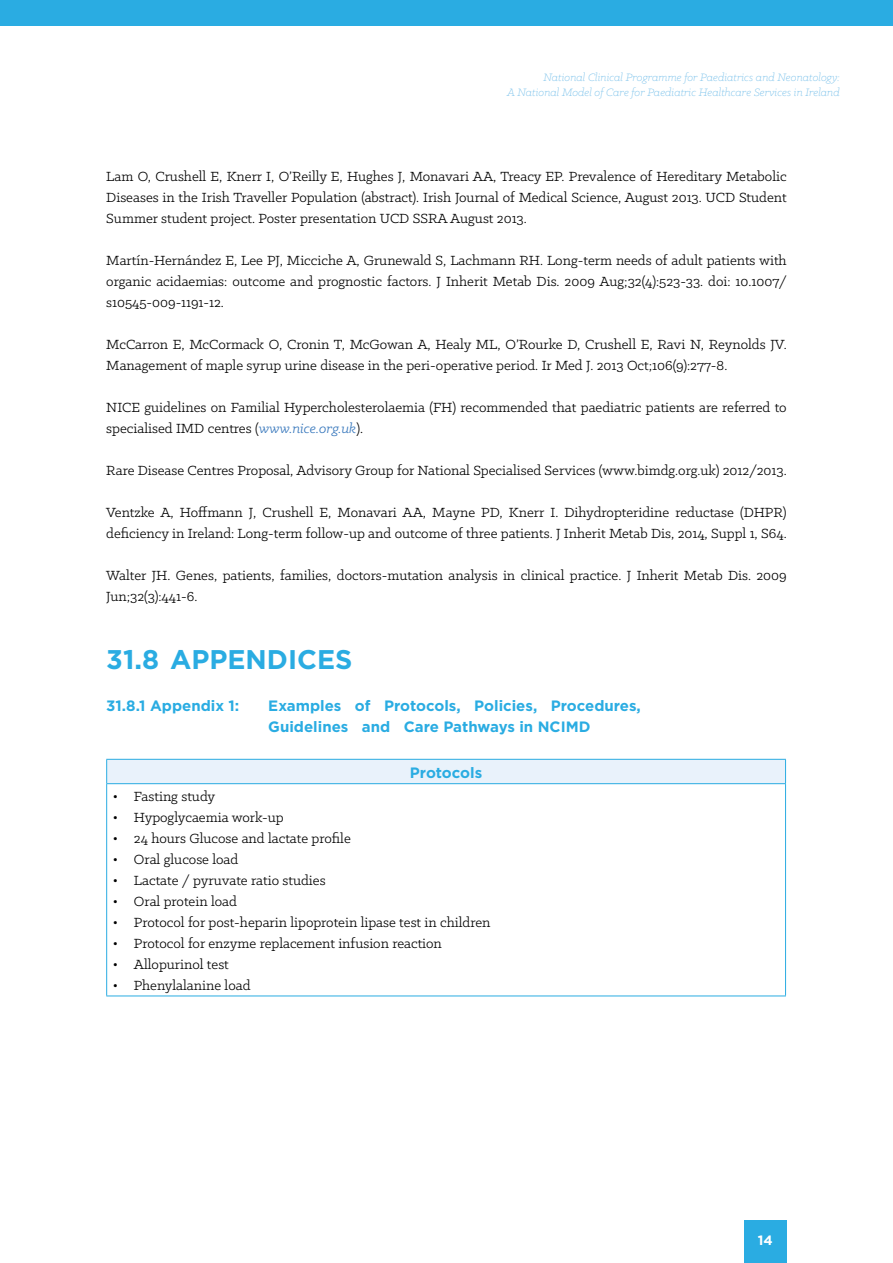
<style>
.page{position:relative;width:893px;height:1263px;background:#fff}
.page>*{position:absolute;margin:0;border:0;box-sizing:border-box;transform-origin:0 0}
.t1{font:700 27px "Gotham HTF";color:#2aace2}
.t2{font:15px/21px "Klinic Slab";color:#000}
.t3{font:700 15px/21px "Gotham HTF";color:#2aace2}
.t4{font:700 13.5px "Gotham HTF";color:#fff}
.t5{font:italic 300 12px/14.4px "Klinic Slab";color:#6fbce9;text-align:right}
.s1{font-style:italic;color:#3777bc}
</style>
<div class="page">
<div style="left:107px;top:759px;width:678px;height:25px;background:#e9f2fb"></div>
<hr style="left:106px;top:759px;width:680px;height:1px;background:#2aace2">
<svg style="left:106px;top:760px;width:1px;height:23px"></svg>
<svg style="left:785px;top:760px;width:1px;height:23px"></svg>
<hr style="left:106px;top:783px;width:680px;height:1px;background:#2aace2">
<hr style="left:106px;top:784px;width:1px;height:211px;background:#2aace2">
<hr style="left:785px;top:784px;width:1px;height:211px;background:#2aace2">
<hr style="left:106px;top:995px;width:680px;height:1px;background:#2aace2">
<div style="left:0;top:0;width:893px;height:26px;background:#2aace2"></div>
<div style="left:744px;top:1220px;width:43px;height:43px;background:#2aace2"></div>
<p class="t5" style="left:507px;top:70px;width:334px">National Clinical Programme for Paediatrics and Neonatology:<br>A National Model of Care for Paediatric Healthcare Services in Ireland</p>
<p class="t2" style="left:106px;top:166px;width:682px;text-align:justify">Lam O, Crushell E, Knerr I, O’Reilly E, Hughes J, Monavari AA, Treacy EP. Prevalence of Hereditary Metabolic Diseases in the Irish Traveller Population (abstract). Irish Journal of Medical Science, August 2013. UCD Student Summer student project. Poster presentation UCD SSRA August 2013.</p>
<p class="t2" style="left:106px;top:250px;width:682px;text-align:justify">Martín-Hernández E, Lee PJ, Micciche A, Grunewald S, Lachmann RH. Long-term needs of adult patients with organic acidaemias: outcome and prognostic factors. J Inherit Metab Dis. 2009 Aug;32(4):523-33. doi: 10.1007/ s10545-009-1191-12.</p>
<p class="t2" style="left:106px;top:334px;width:682px">McCarron E, McCormack O, Cronin T, McGowan A, Healy ML, O’Rourke D, Crushell E, Ravi N, Reynolds JV.<br>Management of maple syrup urine disease in the peri-operative period. Ir Med J. 2013 Oct;106(9):277-8.</p>
<p class="t2" style="left:106px;top:397px;width:682px">NICE guidelines on Familial Hypercholesterolaemia (FH) recommended that paediatric patients are referred to specialised IMD centres (<span class="s1">www.nice.org.uk</span>).</p>
<p class="t2" style="left:106px;top:460px;width:682px">Rare Disease Centres Proposal, Advisory Group for National Specialised Services (www.bimdg.org.uk) 2012/2013.</p>
<p class="t2" style="left:106px;top:502px;width:682px">Ventzke A, Hoffmann J, Crushell E, Monavari AA, Mayne PD, Knerr I. Dihydropteridine reductase (DHPR) deficiency in Ireland: Long-term follow-up and outcome of three patients. J Inherit Metab Dis, 2014, Suppl 1, S64.</p>
<p class="t2" style="left:106px;top:565px;width:682px">Walter JH. Genes, patients, families, doctors-mutation analysis in clinical practice. J Inherit Metab Dis. 2009<br>Jun;32(3):441-6.</p>
<h1 class="t1" style="left:106px;top:644px;width:71px">31.8 App</h1>
<h1 class="t1" style="left:227px;top:644px;width:126px">endices</h1>
<p class="t3" style="left:106px;top:695px;width:154px">31.8.1 Appendix 1: E</p>
<p class="t3" style="left:268px;top:695px;width:374px;text-indent:10px">xamples of Protocols, Policies, Procedures,<br>Guidelines and Care Pathways in NCIMD</p>
<p class="t3" style="left:410px;top:761px;width:74px">Protocols</p>
<p class="t2" style="left:113px;top:785px;width:104px">• Fasting study</p>
<p class="t2" style="left:113px;top:806px;width:173px">• Hypoglycaemia work-up</p>
<p class="t2" style="left:113px;top:827px;width:240px">• 24 hours Glucose and lactate profile</p>
<p class="t2" style="left:113px;top:848px;width:127px">• Oral glucose load</p>
<p class="t2" style="left:113px;top:869px;width:214px">• Lactate / pyruvate ratio studies</p>
<p class="t2" style="left:113px;top:890px;width:126px">• Oral protein load</p>
<p class="t2" style="left:113px;top:911px;width:379px">• Protocol for post-heparin lipoprotein lipase test in children</p>
<p class="t2" style="left:113px;top:932px;width:331px">• Protocol for enzyme replacement infusion reaction</p>
<p class="t2" style="left:113px;top:953px;width:118px">• Allopurinol test</p>
<p class="t2" style="left:113px;top:974px;width:139px">• Phenylalanine load</p>
<p class="t4" style="left:758px;top:1232px;width:16px">14</p>
</div>
